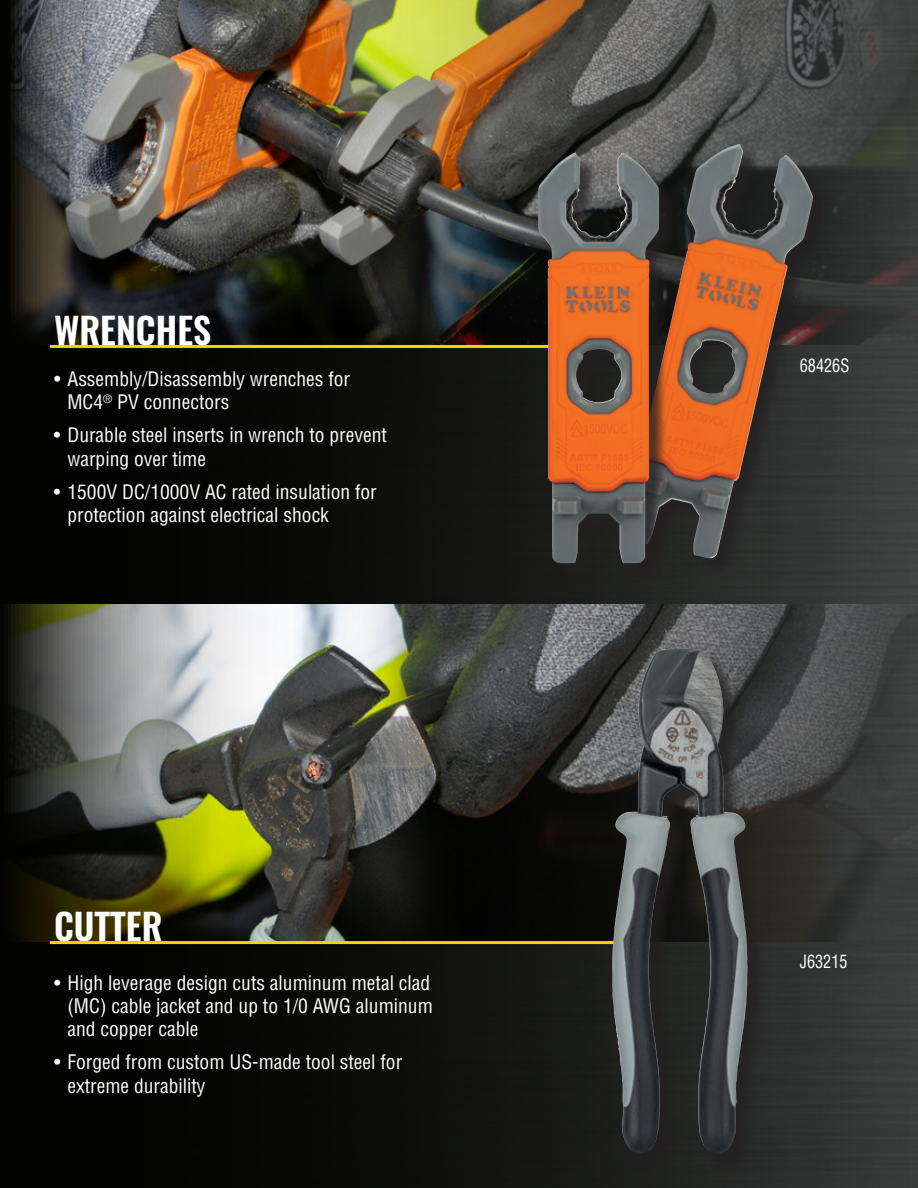
<style>
.page{position:relative;width:918px;height:1188px;background:#fff}
.page>*{position:absolute;margin:0;border:0;box-sizing:border-box;transform-origin:0 0}
.t1{font:600 36px "Oswald";color:#fff}
.t2{font:condensed 19.5px/23.4px "Helvetica LT Std";color:#fff}
.t3{font:condensed 18px "Helvetica LT Std";color:#fff;scale:.9 1}
</style>
<div class="page">
<div style="left:0;top:0;width:918px;height:1188px;background:linear-gradient(to right,#000,#363837)"></div>
<img style="left:0;top:605px;width:918px;height:336px">
<img style="left:0;top:0;width:918px;height:345px">
<hr style="left:50px;top:345px;width:522px;height:3px;background:#fed105">
<hr style="left:50px;top:941px;width:570px;height:3px;background:#fed105">
<div style="left:630px;top:147px;width:201px;height:429px;background:#231f20;opacity:.75"></div>
<img style="left:626px;top:144px;width:188px;height:415px">
<div style="left:541px;top:156px;width:137px;height:426px;background:#231f20;opacity:.75"></div>
<img style="left:538px;top:152px;width:121px;height:411px">
<div style="left:615px;top:651px;width:151px;height:521px;background:#231f20;opacity:.75"></div>
<img style="left:612px;top:650px;width:135px;height:504px">
<h1 class="t1" style="left:54px;top:305px;width:159px">WRENCHES</h1>
<p class="t2" style="left:67px;top:367px;width:284px;text-indent:-13px">• Assembly/Disassembly wrenches for<br>MC4<sup>®</sup> PV connectors</p>
<p class="t2" style="left:67px;top:424px;width:321px;text-indent:-13px">• Durable steel inserts in wrench to prevent warping over time</p>
<p class="t2" style="left:67px;top:480px;width:311px;text-indent:-13px">• 1500V DC/1000V AC rated insulation for protection against electrical shock</p>
<h1 class="t1" style="left:54px;top:901px;width:110px">CUTTER</h1>
<p class="t2" style="left:67px;top:971px;width:367px;text-indent:-13px">• High leverage design cuts aluminum metal clad (MC) cable jacket and up to 1/0 AWG aluminum and copper cable</p>
<p class="t2" style="left:67px;top:1051px;width:336px;text-indent:-13px">• Forged from custom US-made tool steel for extreme durability</p>
<p class="t3" style="left:800px;top:354px;width:57px">68426S</p>
<p class="t3" style="left:800px;top:950px;width:54px">J63215</p>
</div>
